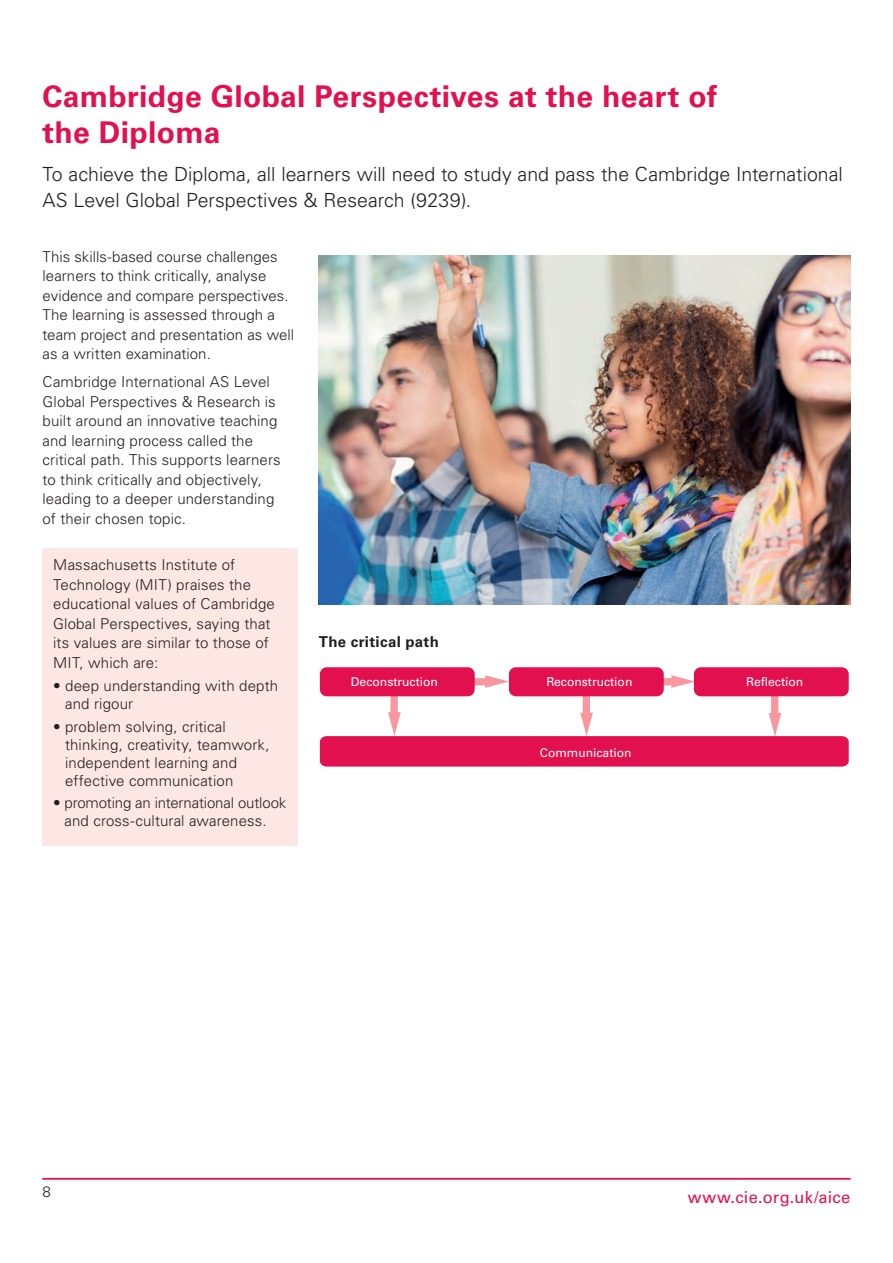
<style>
.page{position:relative;width:893px;height:1263px;background:#fff}
.page>*{position:absolute;margin:0;border:0;box-sizing:border-box;transform-origin:0 0}
.t1{font:700 30px/36px "Univers LT Std";letter-spacing:.01em;color:#e2104f}
.t2{font:300 19.5px/25.5px "Univers LT Std";color:#231f20}
.t3{font:16.5px "Univers LT Std";letter-spacing:.015em;color:#e2104f}
.t4{font:300 15px/19.5px "Univers LT Std";letter-spacing:.01em;color:#231f20}
.t5{font:700 15px "Univers LT Std";letter-spacing:.025em;color:#231f20}
.t6{font:12.15px "Univers";color:#fff}
.t7{font:12.15px "Univers";color:#231f20}
</style>
<div class="page">
<img style="left:319px;top:255px;width:531px;height:350px">
<hr style="left:43px;top:1178px;width:807px;height:1px;background:#e2104f">
<div style="left:43px;top:549px;width:255px;height:297px;background:#fce7e4"></div>
<div style="left:390px;top:691px;width:8px;height:25px;background:#f6989d"></div>
<div style="left:583px;top:691px;width:7px;height:26px;background:#f6989d"></div>
<div style="left:771px;top:692px;width:7px;height:25px;background:#f6989d"></div>
<div style="left:464px;top:678px;width:26px;height:7px;background:#f6989d"></div>
<svg style="left:485px;top:675px;width:24px;height:13px"></svg>
<div style="left:650px;top:678px;width:26px;height:7px;background:#f6989d"></div>
<svg style="left:671px;top:675px;width:23px;height:13px"></svg>
<div style="left:320px;top:667px;width:155px;height:29px;background:#e2104f;border-radius:7px"></div>
<div style="left:509px;top:667px;width:155px;height:29px;background:#e2104f;border-radius:7px"></div>
<div style="left:694px;top:667px;width:155px;height:29px;background:#e2104f;border-radius:7px"></div>
<svg style="left:320px;top:712px;width:529px;height:55px"></svg>
<h1 class="t1" style="left:43px;top:78px;width:676px">Cambridge Global Perspectives at the heart of the Diploma</h1>
<h2 class="t2" style="left:43px;top:161px;width:802px">To achieve the Diploma, all learners will need to study and pass the Cambridge International<br>AS Level Global Perspectives &amp; Research (9239).</h2>
<p class="t4" style="left:43px;top:247px;width:253px">This skills-based course challenges learners to think critically, analyse evidence and compare perspectives.<br>The learning is assessed through a team project and presentation as well as a written examination.</p>
<p class="t4" style="left:43px;top:372px;width:240px">Cambridge International AS Level Global Perspectives &amp; Research is built around an innovative teaching and learning process called the critical path. This supports learners to think critically and objectively, leading to a deeper understanding of their chosen topic.</p>
<p class="t4" style="left:53px;top:555px;width:223px">Massachusetts Institute of<br>Technology (MIT) praises the educational values of Cambridge<br>Global Perspectives, saying that its values are similar to those of<br>MIT, which are:</p>
<p class="t4" style="left:65px;top:677px;width:214px;line-height:18px;text-indent:-12px">• deep understanding with depth and rigour</p>
<p class="t4" style="left:65px;top:717px;width:206px;line-height:18px;text-indent:-12px">• problem solving, critical thinking, creativity, teamwork, independent learning and effective communication</p>
<p class="t4" style="left:53px;top:793px;width:235px;line-height:18px;text-align:center">• promoting an international outlook and cross-cultural awareness.</p>
<p class="t5" style="left:319px;top:632px;width:121px">The critical path</p>
<p class="t7" style="left:320px;top:639px;width:93px">The critical path</p>
<p class="t6" style="left:351px;top:674px;width:89px">Deconstruction</p>
<p class="t6" style="left:546px;top:674px;width:88px">Reconstruction</p>
<p class="t6" style="left:746px;top:674px;width:59px">Reflection</p>
<p class="t6" style="left:540px;top:745px;width:93px">Communication</p>
<p class="t4" style="left:43px;top:1182px;width:10px">8</p>
<p class="t3" style="left:688px;top:1187px;width:164px">www.cie.org.uk/aice</p>
</div>
